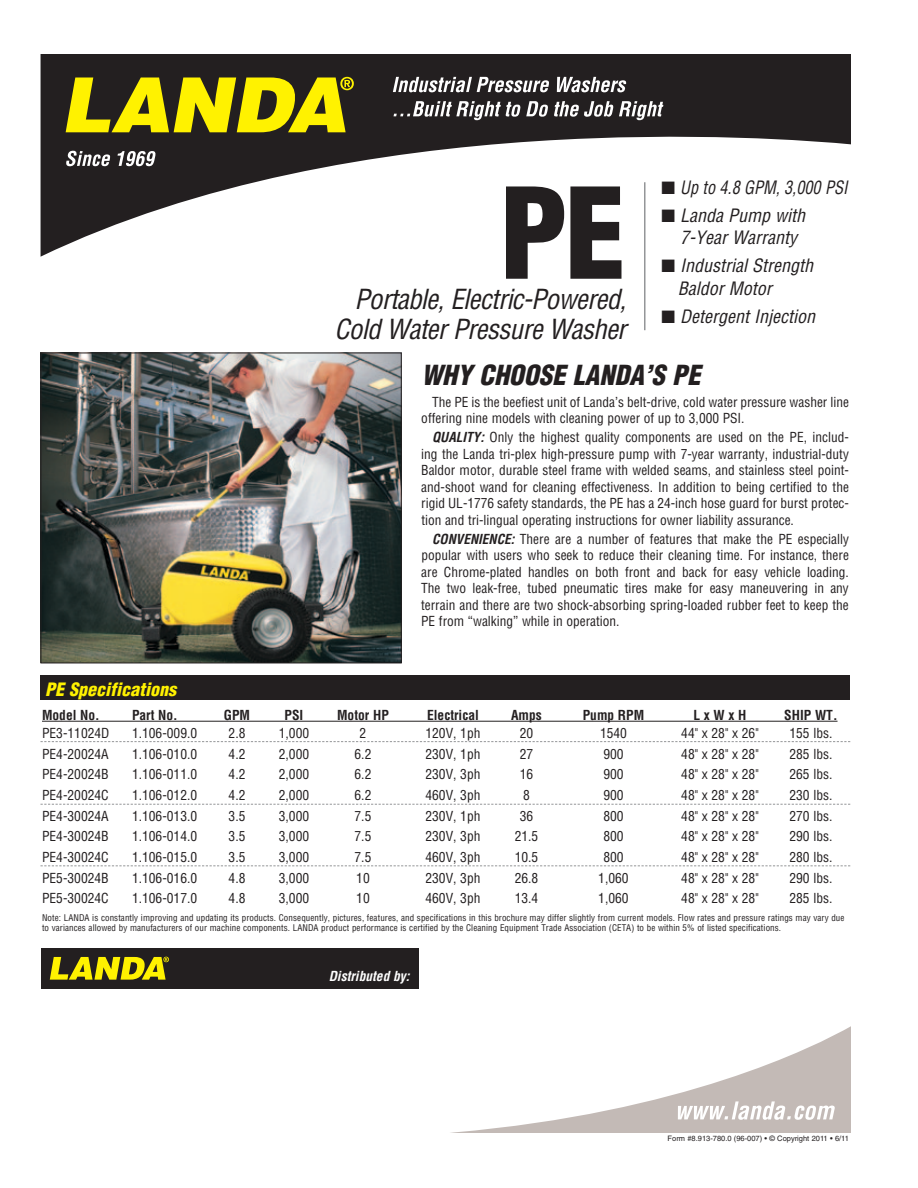
<style>
.page{position:relative;width:918px;height:1188px;background:#fff}
.page>*{position:absolute;margin:0;border:0;box-sizing:border-box;transform-origin:0 0}
.t1{font:900 condensed 123px "Helvetica";color:#231f20}
.t2{font:italic condensed 27px "Helvetica";letter-spacing:-.025em;color:#231f20}
.t3{font:italic 900 condensed 27px "Helvetica";color:#231f20}
.t4{font:italic condensed 18px/22.5px "Helvetica";color:#231f20;text-align:center}
.t5{font:italic condensed 18px "Helvetica";color:#231f20;scale:.9 1}
.t6{font:italic 900 condensed 18px "Helvetica";color:#fff200}
.t7{font:condensed 13.5px/16.5px "Helvetica";color:#231f20;text-align:justify}
.t8{font:700 condensed 13.5px "Helvetica";color:#231f20}
.t9{font:italic 700 condensed 13.5px "Helvetica";color:#fff}
.t10{font:condensed 9px/10.5px "Helvetica";letter-spacing:.01em;color:#231f20}
.t11{font:7.5px "Helvetica";color:#231f20}
.s1{font-weight:700;font-style:italic}
</style>
<div class="page">
<svg style="left:41px;top:54px;width:810px;height:203px"></svg>
<svg style="left:393px;top:77px;width:156px;height:15px"></svg>
<svg style="left:557px;top:77px;width:70px;height:15px"></svg>
<svg style="left:394px;top:101px;width:269px;height:19px"></svg>
<svg style="left:66px;top:151px;width:44px;height:15px"></svg>
<svg style="left:118px;top:151px;width:38px;height:15px"></svg>
<svg style="left:450px;top:1026px;width:401px;height:107px"></svg>
<svg style="left:66px;top:77px;width:288px;height:55px;background:#a79d0c"></svg>
<div style="left:40px;top:675px;width:810px;height:24px;background:#231f20"></div>
<hr style="left:42px;top:721px;width:796px;height:1px;background:#231f20">
<div style="left:41px;top:948px;width:378px;height:41px;background:#231f20"></div>
<svg style="left:50px;top:957px;width:119px;height:23px"></svg>
<img style="left:43px;top:355px;width:357px;height:306px">
<div style="left:41px;top:353px;width:361px;height:310px;border:1px solid #231f20"></div>
<hr style="left:644px;top:182px;width:2px;height:148px;background:#949698">
<svg style="left:40px;top:804px;width:810px;height:1px"></svg>
<svg style="left:40px;top:865px;width:810px;height:1px"></svg>
<svg style="left:40px;top:741px;width:810px;height:1px"></svg>
<h3 class="t5" style="left:662px;top:176px;width:208px">■ Up to 4.8 GPM, 3,000 PSI</h3>
<h3 class="t4" style="left:662px;top:204px;width:145px">■ Landa Pump with<br>7-Year Warranty</h3>
<h3 class="t4" style="left:678px;top:254px;width:137px;text-align:left;text-indent:-16px">■ Industrial Strength<br>Baldor Motor</h3>
<h3 class="t4" style="left:662px;top:305px;width:155px">■ Detergent Injection</h3>
<h1 class="t1" style="left:499px;top:157px;width:128px">PE</h1>
<h2 class="t2" style="left:335px;top:312px;width:293px">Cold Water Pressure Washer</h2>
<h2 class="t3" style="left:421px;top:358px;width:281px">WHY CHOOSE LANDA’S PE</h2>
<p class="t7" style="left:421px;top:393px;width:429px;text-indent:11px">The PE is the beefiest unit of Landa’s belt-drive, cold water pressure washer line offering nine models with cleaning power of up to 3,000 PSI.</p>
<p class="t7" style="left:421px;top:429px;width:429px;text-indent:11px"><span class="s1">QUALITY:</span> Only the highest quality components are used on the PE, includ&shy;ing the Landa tri-plex high-pressure pump with 7-year warranty, industrial-duty Baldor motor, durable steel frame with welded seams, and stainless steel point&shy;and-shoot wand for cleaning effectiveness. In addition to being certified to the rigid UL-1776 safety standards, the PE has a 24-inch hose guard for burst protec&shy;tion and tri-lingual operating instructions for owner liability assurance.</p>
<p class="t7" style="left:421px;top:531px;width:429px;text-indent:11px"><span class="s1">CONVENIENCE:</span> There are a number of features that make the PE especially popular with users who seek to reduce their cleaning time. For instance, there are Chrome-plated handles on both front and back for easy vehicle loading.<br>The two leak-free, tubed pneumatic tires make for easy maneuvering in any terrain and there are two shock-absorbing spring-loaded rubber feet to keep the PE from “walking” while in operation.</p>
<h2 class="t2" style="left:355px;top:282px;width:273px">Portable, Electric-Powered,</h2>
<h3 class="t6" style="left:45px;top:678px;width:132px">PE Specifications</h3>
<p class="t8" style="left:42px;top:706px;width:59px">Model No.</p>
<p class="t8" style="left:132px;top:706px;width:47px">Part No.</p>
<p class="t8" style="left:224px;top:706px;width:28px">GPM</p>
<p class="t8" style="left:285px;top:706px;width:20px">PSI</p>
<p class="t8" style="left:337px;top:706px;width:53px">Motor HP</p>
<p class="t8" style="left:427px;top:706px;width:53px">Electrical</p>
<p class="t8" style="left:511px;top:706px;width:32px">Amps</p>
<p class="t8" style="left:583px;top:706px;width:63px">Pump RPM</p>
<p class="t8" style="left:693px;top:706px;width:55px">L x W x H</p>
<p class="t8" style="left:784px;top:706px;width:55px">SHIP WT.</p>
<p class="t7" style="left:42px;top:725px;width:69px">PE3-11024D</p>
<p class="t7" style="left:132px;top:725px;width:67px">1.106-009.0</p>
<p class="t7" style="left:229px;top:725px;width:18px">2.8</p>
<p class="t7" style="left:279px;top:725px;width:32px">1,000</p>
<p class="t7" style="left:360px;top:725px;width:8px">2</p>
<p class="t7" style="left:425px;top:725px;width:57px">120V, 1ph</p>
<p class="t7" style="left:520px;top:725px;width:15px">20</p>
<p class="t7" style="left:600px;top:725px;width:28px">1540</p>
<p class="t7" style="left:681px;top:725px;width:79px">44" x 28" x 26"</p>
<p class="t7" style="left:789px;top:725px;width:45px">155 lbs.</p>
<p class="t7" style="left:42px;top:745px;width:68px">PE4-20024A</p>
<p class="t7" style="left:132px;top:745px;width:67px">1.106-010.0</p>
<p class="t7" style="left:229px;top:745px;width:18px">4.2</p>
<p class="t7" style="left:279px;top:745px;width:32px">2,000</p>
<p class="t7" style="left:355px;top:745px;width:18px">6.2</p>
<p class="t7" style="left:425px;top:745px;width:57px">230V, 1ph</p>
<p class="t7" style="left:520px;top:745px;width:15px">27</p>
<p class="t7" style="left:603px;top:745px;width:22px">900</p>
<p class="t7" style="left:681px;top:745px;width:79px">48" x 28" x 28"</p>
<p class="t7" style="left:789px;top:745px;width:45px">285 lbs.</p>
<p class="t7" style="left:42px;top:766px;width:68px">PE4-20024B</p>
<p class="t7" style="left:132px;top:766px;width:67px">1.106-011.0</p>
<p class="t7" style="left:229px;top:766px;width:18px">4.2</p>
<p class="t7" style="left:279px;top:766px;width:32px">2,000</p>
<p class="t7" style="left:355px;top:766px;width:18px">6.2</p>
<p class="t7" style="left:425px;top:766px;width:57px">230V, 3ph</p>
<p class="t7" style="left:520px;top:766px;width:15px">16</p>
<p class="t7" style="left:603px;top:766px;width:22px">900</p>
<p class="t7" style="left:681px;top:766px;width:79px">48" x 28" x 28"</p>
<p class="t7" style="left:789px;top:766px;width:45px">265 lbs.</p>
<p class="t7" style="left:42px;top:787px;width:68px">PE4-20024C</p>
<p class="t7" style="left:132px;top:787px;width:67px">1.106-012.0</p>
<p class="t7" style="left:229px;top:787px;width:18px">4.2</p>
<p class="t7" style="left:279px;top:787px;width:32px">2,000</p>
<p class="t7" style="left:355px;top:787px;width:18px">6.2</p>
<p class="t7" style="left:425px;top:787px;width:57px">460V, 3ph</p>
<p class="t7" style="left:523px;top:787px;width:8px">8</p>
<p class="t7" style="left:603px;top:787px;width:22px">900</p>
<p class="t7" style="left:681px;top:787px;width:79px">48" x 28" x 28"</p>
<p class="t7" style="left:789px;top:787px;width:45px">230 lbs.</p>
<p class="t7" style="left:42px;top:807px;width:68px">PE4-30024A</p>
<p class="t7" style="left:132px;top:807px;width:67px">1.106-013.0</p>
<p class="t7" style="left:229px;top:807px;width:18px">3.5</p>
<p class="t7" style="left:279px;top:807px;width:32px">3,000</p>
<p class="t7" style="left:355px;top:807px;width:18px">7.5</p>
<p class="t7" style="left:425px;top:807px;width:57px">230V, 1ph</p>
<p class="t7" style="left:520px;top:807px;width:15px">36</p>
<p class="t7" style="left:603px;top:807px;width:22px">800</p>
<p class="t7" style="left:681px;top:807px;width:79px">48" x 28" x 28"</p>
<p class="t7" style="left:789px;top:807px;width:45px">270 lbs.</p>
<p class="t7" style="left:42px;top:828px;width:68px">PE4-30024B</p>
<p class="t7" style="left:132px;top:828px;width:67px">1.106-014.0</p>
<p class="t7" style="left:229px;top:828px;width:18px">3.5</p>
<p class="t7" style="left:279px;top:828px;width:32px">3,000</p>
<p class="t7" style="left:355px;top:828px;width:18px">7.5</p>
<p class="t7" style="left:425px;top:828px;width:57px">230V, 3ph</p>
<p class="t7" style="left:515px;top:828px;width:25px">21.5</p>
<p class="t7" style="left:603px;top:828px;width:22px">800</p>
<p class="t7" style="left:681px;top:828px;width:79px">48" x 28" x 28"</p>
<p class="t7" style="left:789px;top:828px;width:45px">290 lbs.</p>
<p class="t7" style="left:42px;top:849px;width:68px">PE4-30024C</p>
<p class="t7" style="left:132px;top:849px;width:67px">1.106-015.0</p>
<p class="t7" style="left:229px;top:849px;width:18px">3.5</p>
<p class="t7" style="left:279px;top:849px;width:32px">3,000</p>
<p class="t7" style="left:355px;top:849px;width:18px">7.5</p>
<p class="t7" style="left:425px;top:849px;width:57px">460V, 3ph</p>
<p class="t7" style="left:515px;top:849px;width:25px">10.5</p>
<p class="t7" style="left:603px;top:849px;width:22px">800</p>
<p class="t7" style="left:681px;top:849px;width:79px">48" x 28" x 28"</p>
<p class="t7" style="left:789px;top:849px;width:45px">280 lbs.</p>
<p class="t7" style="left:42px;top:869px;width:68px">PE5-30024B</p>
<p class="t7" style="left:132px;top:869px;width:67px">1.106-016.0</p>
<p class="t7" style="left:229px;top:869px;width:18px">4.8</p>
<p class="t7" style="left:279px;top:869px;width:32px">3,000</p>
<p class="t7" style="left:356px;top:869px;width:15px">10</p>
<p class="t7" style="left:425px;top:869px;width:57px">230V, 3ph</p>
<p class="t7" style="left:515px;top:869px;width:25px">26.8</p>
<p class="t7" style="left:598px;top:869px;width:32px">1,060</p>
<p class="t7" style="left:681px;top:869px;width:79px">48" x 28" x 28"</p>
<p class="t7" style="left:789px;top:869px;width:45px">290 lbs.</p>
<p class="t7" style="left:42px;top:890px;width:68px">PE5-30024C</p>
<p class="t7" style="left:132px;top:890px;width:67px">1.106-017.0</p>
<p class="t7" style="left:229px;top:890px;width:18px">4.8</p>
<p class="t7" style="left:279px;top:890px;width:32px">3,000</p>
<p class="t7" style="left:356px;top:890px;width:15px">10</p>
<p class="t7" style="left:425px;top:890px;width:57px">460V, 3ph</p>
<p class="t7" style="left:515px;top:890px;width:25px">13.4</p>
<p class="t7" style="left:598px;top:890px;width:32px">1,060</p>
<p class="t7" style="left:681px;top:890px;width:79px">48" x 28" x 28"</p>
<p class="t7" style="left:789px;top:890px;width:45px">285 lbs.</p>
<p class="t10" style="left:42px;top:912px;width:804px">Note: LANDA is constantly improving and updating its products. Consequently, pictures, features, and specifications in this brochure may differ slightly from current models. Flow rates and pressure ratings may vary due to variances allowed by manufacturers of our machine components. LANDA product performance is certified by the Cleaning Equipment Trade Association (CETA) to be within 5% of listed specifications.</p>
<p class="t9" style="left:329px;top:967px;width:82px">Distributed by:</p>
<p class="t11" style="left:668px;top:1134px;width:183px">Form #8.913-780.0 (96-007) • © Copyright 2011 • 6/11</p>
</div>
